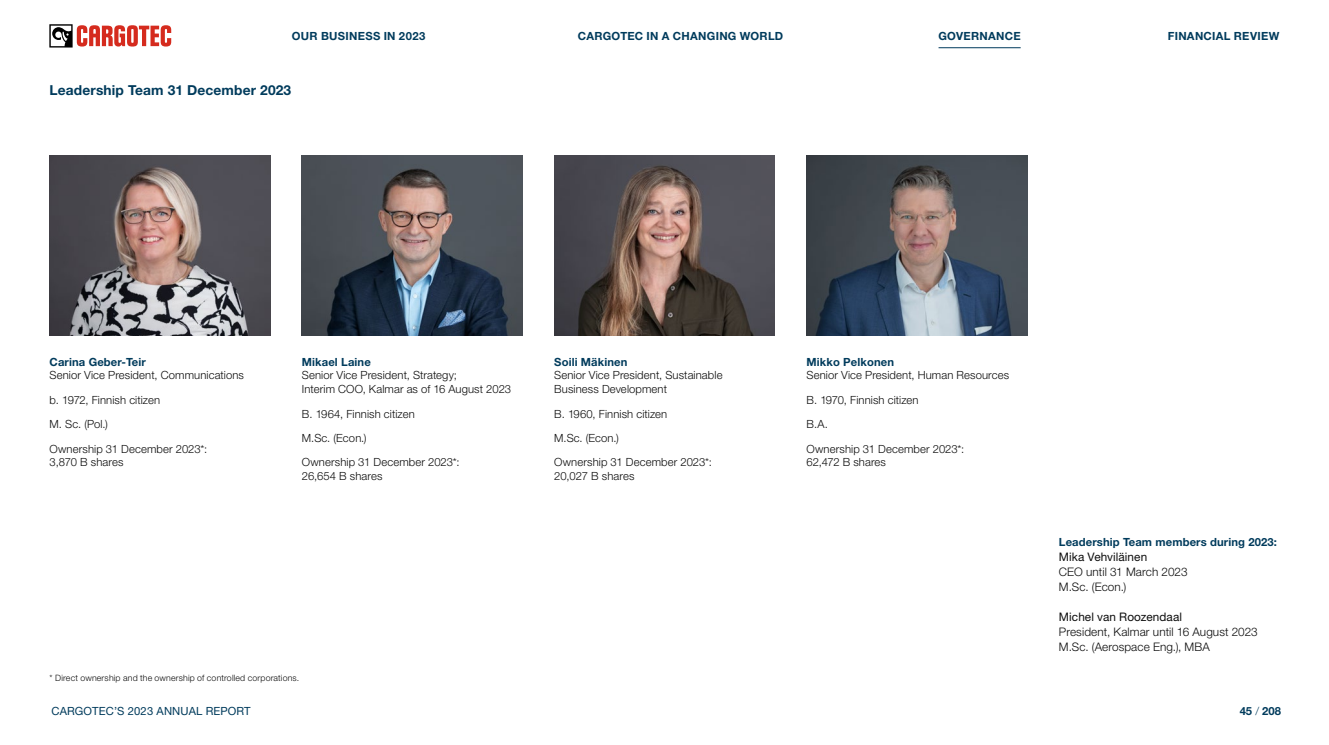
<style>
.page{position:relative;width:1329px;height:745px;background:#fff}
.page>*{position:absolute;margin:0;border:0;box-sizing:border-box;transform-origin:0 0}
.t1{font:700 13.75px "Helvetica Neue LT Std";letter-spacing:.01em;color:#003b5c}
.t2{font:300 11.75px/15px "Helvetica Neue LT Std";letter-spacing:.005em;color:#0d0d0d}
.t3{font:11.75px "Helvetica Neue LT Std";letter-spacing:.005em;color:#0d0d0d}
.t4{font:300 11.25px/24.4px "Helvetica Neue LT Std";letter-spacing:.01em;color:#0d0d0d}
.t5{font:700 11.25px "Helvetica Neue LT Std";letter-spacing:.01em;color:#003b5c}
.t6{font:11.25px "Helvetica Neue LT Std";letter-spacing:.01em;color:#003b5c}
.t7{font:300 8.75px "Helvetica Neue LT Std";letter-spacing:.02em;color:#0d0d0d}
.s1{font-weight:300}
</style>
<div class="page">
<img style="left:554px;top:155px;width:221px;height:180px">
<img style="left:50px;top:155px;width:220px;height:180px">
<img style="left:806px;top:155px;width:221px;height:180px">
<img style="left:302px;top:155px;width:220px;height:180px">
<svg style="left:49px;top:24px;width:122px;height:23px"></svg>
<hr style="left:938px;top:47px;width:82px;height:1px;background:#003b5c">
<p class="t5" style="left:292px;top:29px;width:135px">OUR BUSINESS IN 2023</p>
<p class="t5" style="left:578px;top:29px;width:207px">CARGOTEC IN A CHANGING WORLD</p>
<p class="t5" style="left:938px;top:29px;width:84px">GOVERNANCE</p>
<p class="t5" style="left:1168px;top:29px;width:113px">FINANCIAL REVIEW</p>
<p class="t1" style="left:50px;top:82px;width:243px">Leadership Team 31 December 2023</p>
<p class="t5" style="left:50px;top:354px;width:98px">Carina Geber-Teir</p>
<p class="t4" style="left:50px;top:363px;width:196px">Senior Vice President, Communications b. 1972, Finnish citizen<br>M. Sc. (Pol.)<br>Ownership 31 December 2023*:</p>
<p class="t4" style="left:50px;top:449px;width:75px">3,870 B shares</p>
<p class="t5" style="left:302px;top:354px;width:70px">Mikael Laine</p>
<p class="t4" style="left:302px;top:368px;width:211px;line-height:13.8px">Senior Vice President, Strategy;<br>Interim COO, Kalmar as of 16 August 2023</p>
<p class="t4" style="left:302px;top:401px;width:159px">B. 1964, Finnish citizen<br>M.Sc. (Econ.)<br>Ownership 31 December 2023*:</p>
<p class="t4" style="left:302px;top:463px;width:82px">26,654 B shares</p>
<p class="t5" style="left:554px;top:354px;width:75px">Soili Mäkinen</p>
<p class="t4" style="left:554px;top:368px;width:170px;line-height:13.8px">Senior Vice President, Sustainable<br>Business Development</p>
<p class="t4" style="left:554px;top:401px;width:159px">B. 1960, Finnish citizen<br>M.Sc. (Econ.)<br>Ownership 31 December 2023*:</p>
<p class="t4" style="left:554px;top:463px;width:82px">20,027 B shares</p>
<p class="t7" style="left:50px;top:672px;width:251px">* Direct ownership and the ownership of controlled corporations.</p>
<p class="t5" style="left:806px;top:354px;width:89px">Mikko Pelkonen</p>
<p class="t4" style="left:806px;top:362px;width:204px">Senior Vice President, Human Resources<br>B. 1970, Finnish citizen<br>B.A.<br>Ownership 31 December 2023*:</p>
<p class="t4" style="left:806px;top:449px;width:81px">62,472 B shares</p>
<p class="t5" style="left:1059px;top:534px;width:220px">Leadership Team members during 2023:</p>
<p class="t3" style="left:1059px;top:549px;width:90px">Mika Vehviläinen</p>
<p class="t2" style="left:1059px;top:563px;width:130px">CEO until 31 March 2023<br>M.Sc. (Econ.)</p>
<p class="t3" style="left:1059px;top:609px;width:125px">Michel van Roozendaal</p>
<p class="t2" style="left:1059px;top:623px;width:200px">President, Kalmar until 16 August 2023<br>M.Sc. (Aerospace Eng.), MBA</p>
<p class="t6" style="left:51px;top:704px;width:201px">CARGOTEC’S 2023 ANNUAL REPORT</p>
<p class="t5" style="left:1239px;top:703px;width:43px">45 <span class="s1">/</span> 208</p>
</div>
